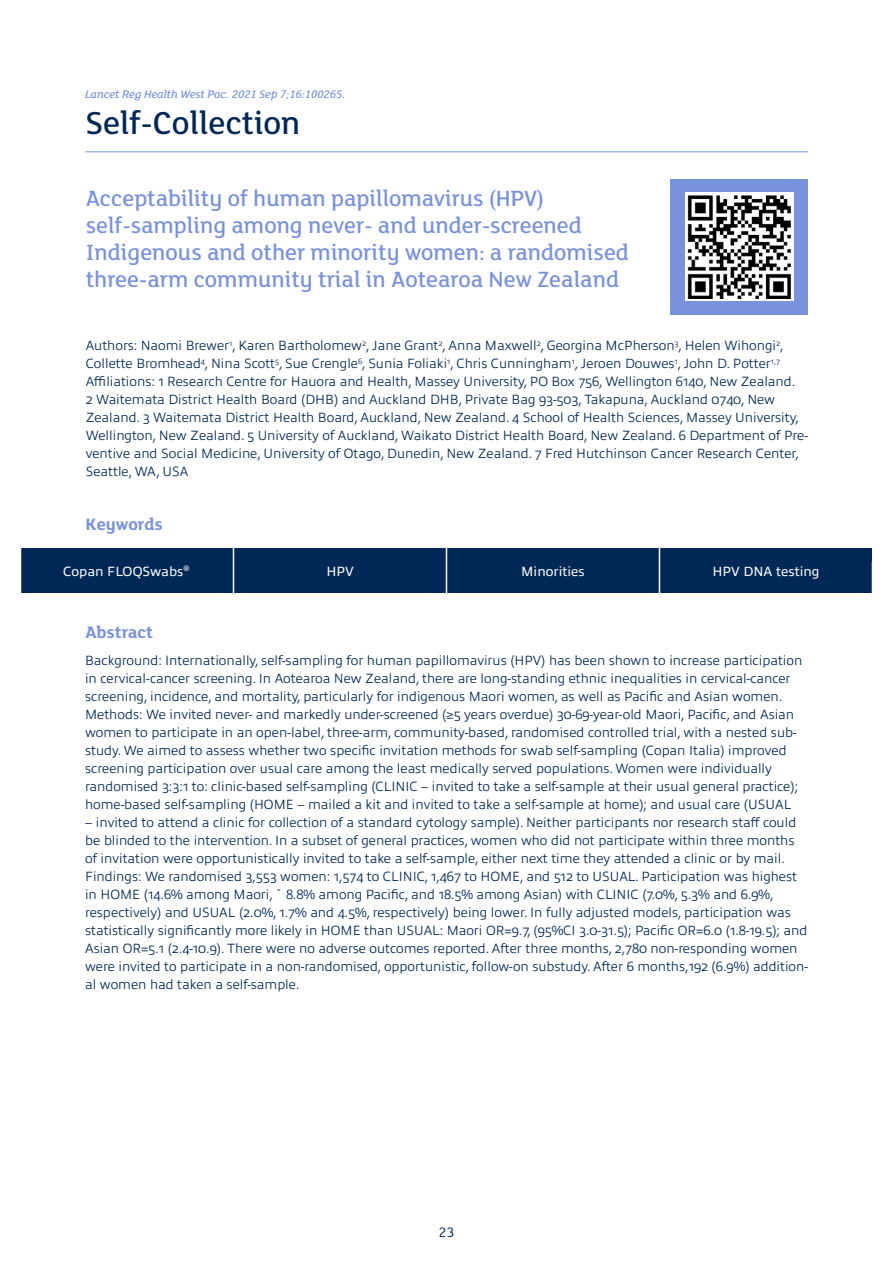
<style>
.page{position:relative;width:893px;height:1263px;background:#fff}
.page>*{position:absolute;margin:0;border:0;box-sizing:border-box;transform-origin:0 0}
.t1{font:500 34.5px "FS Lola";color:#002856}
.t2{font:500 24px/27px "FS Lola";color:#7892dc}
.t3{font:700 18px "FS Lola";color:#7892dc}
.t4{font:15px "FS Lola";color:#002856}
.t5{font:300 13.5px/18px "Allumi Std";color:#002856}
.t6{font:13.5px "Allumi Std";color:#fff}
.t7{font:italic 500 12px "FS Lola";color:#7892dc}
</style>
<div class="page">
<hr style="left:86px;top:151px;width:721px;height:1px;background:#7892dc">
<div style="left:671px;top:179px;width:137px;height:135px;background:#7892dc"></div>
<div style="left:21px;top:548px;width:851px;height:45px;background:#002856"></div>
<hr style="left:233px;top:544px;width:1px;height:53px;background:#fff">
<hr style="left:446px;top:544px;width:1px;height:53px;background:#fff">
<hr style="left:659px;top:544px;width:1px;height:53px;background:#fff">
<svg style="left:685px;top:192px;width:109px;height:109px"></svg>
<img style="left:688px;top:195px;width:103px;height:103px">
<p class="t7" style="left:85px;top:87px;width:262px">Lancet Reg Health West Pac. 2021 Sep 7;16:100265.</p>
<h1 class="t1" style="left:85px;top:101px;width:217px">Self-Collection</h1>
<h2 class="t2" style="left:86px;top:184px;width:545px">Acceptability of human papillomavirus (HPV) self-sampling among never- and under-screened Indigenous and other minority women: a randomised three-arm community trial in Aotearoa New Zealand</h2>
<p class="t5" style="left:86px;top:337px;width:724px">Authors: Naomi Brewer<sup>1</sup>, Karen Bartholomew<sup>2</sup>, Jane Grant<sup>2</sup>, Anna Maxwell<sup>2</sup>, Georgina McPherson<sup>3</sup>, Helen Wihongi<sup>2</sup>, Collette Bromhead<sup>4</sup>, Nina Scott<sup>5</sup>, Sue Crengle<sup>6</sup>, Sunia Foliaki<sup>1</sup>, Chris Cunningham<sup>1</sup>, Jeroen Douwes<sup>1</sup>, John D. Potter<sup>1,7<br></sup>Affiliations: 1 Research Centre for Hauora and Health, Massey University, PO Box 756, Wellington 6140, New Zealand.<br>2 Waitemata District Health Board (DHB) and Auckland DHB, Private Bag 93-503, Takapuna, Auckland 0740, New Zealand. 3 Waitemata District Health Board, Auckland, New Zealand. 4 School of Health Sciences, Massey University, Wellington, New Zealand. 5 University of Auckland, Waikato District Health Board, New Zealand. 6 Department of Pre&shy;ventive and Social Medicine, University of Otago, Dunedin, New Zealand. 7 Fred Hutchinson Cancer Research Center, Seattle, WA, USA</p>
<h3 class="t3" style="left:86px;top:512px;width:79px">Keywords</h3>
<p class="t6" style="left:63px;top:564px;width:127px">Copan FLOQSwabs<sup>®</sup></p>
<p class="t6" style="left:326px;top:564px;width:29px">HPV</p>
<p class="t6" style="left:521px;top:564px;width:65px">Minorities</p>
<p class="t6" style="left:712px;top:564px;width:109px">HPV DNA testing</p>
<h3 class="t3" style="left:85px;top:620px;width:69px">Abstract</h3>
<p class="t5" style="left:85px;top:652px;width:719px">Background: Internationally, self-sampling for human papillomavirus (HPV) has been shown to increase participation in cervical-cancer screening. In Aotearoa New Zealand, there are long-standing ethnic inequalities in cervical-cancer screening, incidence, and mortality, particularly for indigenous Maori women, as well as Pacific and Asian women.<br>Methods: We invited never- and markedly under-screened (≥5 years overdue) 30-69-year-old Maori, Pacific, and Asian women to participate in an open-label, three-arm, community-based, randomised controlled trial, with a nested sub&shy;study. We aimed to assess whether two specific invitation methods for swab self-sampling (Copan Italia) improved screening participation over usual care among the least medically served populations. Women were individually randomised 3:3:1 to: clinic-based self-sampling (CLINIC – invited to take a self-sample at their usual general practice); home-based self-sampling (HOME – mailed a kit and invited to take a self-sample at home); and usual care (USUAL</p>
<p class="t5" style="left:85px;top:814px;width:724px">– invited to attend a clinic for collection of a standard cytology sample). Neither participants nor research staff could be blinded to the intervention. In a subset of general practices, women who did not participate within three months of invitation were opportunistically invited to take a self-sample, either next time they attended a clinic or by mail.<br>Findings: We randomised 3,553 women: 1,574 to CLINIC, 1,467 to HOME, and 512 to USUAL. Participation was highest in HOME (14.6% among Maori, ¯ 8.8% among Pacific, and 18.5% among Asian) with CLINIC (7.0%, 5.3% and 6.9%, respectively) and USUAL (2.0%, 1.7% and 4.5%, respectively) being lower. In fully adjusted models, participation was statistically significantly more likely in HOME than USUAL: Maori OR=9.7, (95%CI 3.0-31.5); Pacific OR=6.0 (1.8-19.5); and Asian OR=5.1 (2.4-10.9). There were no adverse outcomes reported. After three months, 2,780 non-responding women were invited to participate in a non-randomised, opportunistic, follow-on substudy. After 6 months,192 (6.9%) addition&shy;al women had taken a self-sample.</p>
<p class="t4" style="left:439px;top:1222px;width:17px">23</p>
</div>
